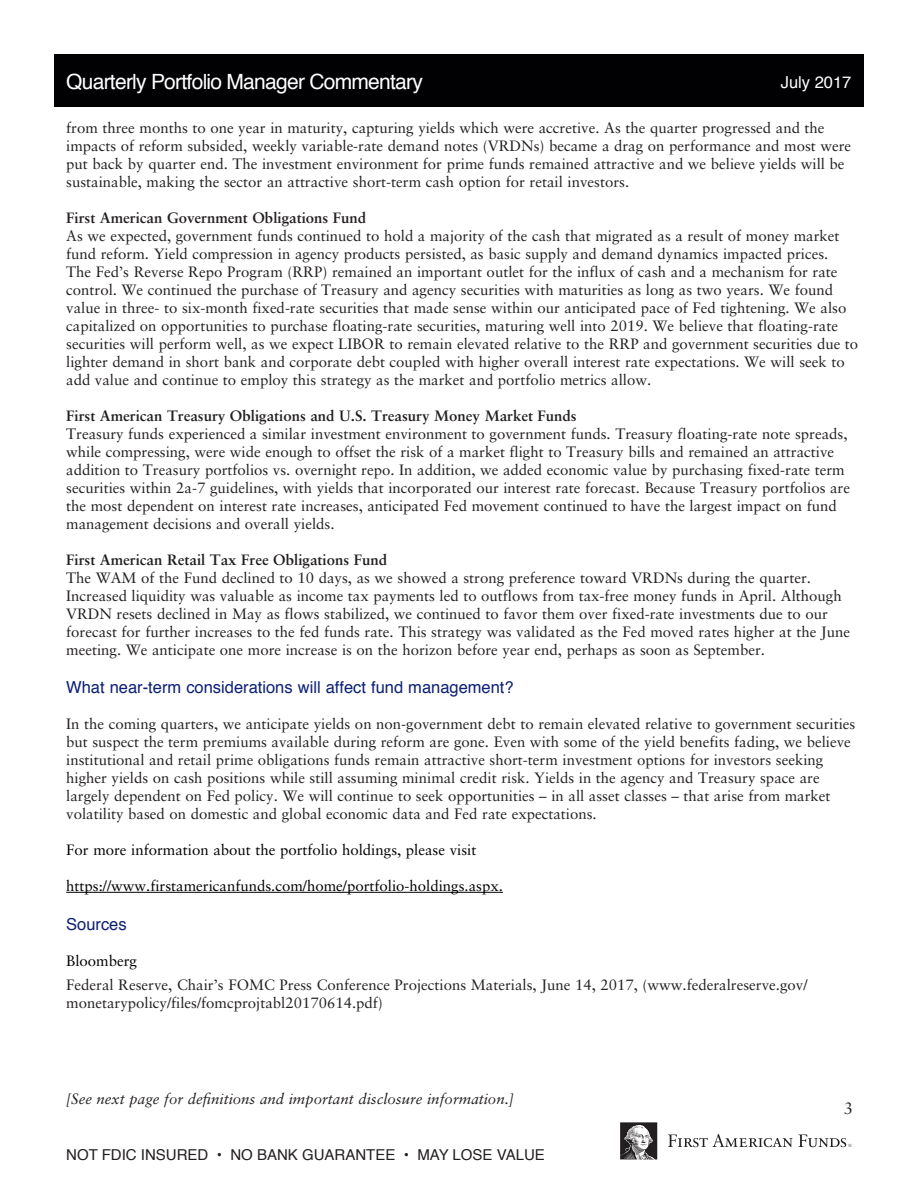
<style>
.page{position:relative;width:918px;height:1188px;background:#fff}
.page>*{position:absolute;margin:0;border:0;box-sizing:border-box;transform-origin:0 0}
.t1{font:21px "Helvetica";letter-spacing:-.035em;color:#fff}
.t2{font:16.5px "Helvetica";color:#0c2074}
.t3{font:16.5px "Helvetica";color:#fff}
.t4{font:16.5px "Sabon LT Std";color:#231f20}
.p4{font:15px/18px "Sabon LT Std";color:#231f20}
.p7{font:15px/18px "Sabon LT Std";color:#231f20}
.p4-2{font:700 15px "Sabon LT Std";color:#231f20}
.t5{font:15px "Sabon LT Std";color:#000}
.t6{font:italic 15px "Sabon LT Std";color:#231f20}
.t7{font:15px "Helvetica";color:#231f20}
</style>
<div class="page">
<div style="left:54px;top:54px;width:810px;height:52px;background:#010103"></div>
<hr style="left:66px;top:892px;width:437px;height:1px;background:#000">
<svg style="left:620px;top:1122px;width:37px;height:38px"></svg>
<svg style="left:668px;top:1134px;width:183px;height:13px"></svg>
<p class="t1" style="left:66px;top:65px;width:358px">Quarterly Portfolio Manager Commentary</p>
<p class="t3" style="left:781px;top:69px;width:72px">July 2017</p>
<p class="p4" style="left:66px;top:119px;width:787px">from three months to one year in maturity, capturing yields which were accretive. As the quarter progressed and the impacts of reform subsided, weekly variable-rate demand notes (VRDNs) became a drag on performance and most were put back by quarter end. The investment environment for prime funds remained attractive and we believe yields will be sustainable, making the sector an attractive short-term cash option for retail investors.</p>
<p class="p4-2" style="left:66px;top:208px;width:302px">First American Government Obligations Fund</p>
<p class="p4" style="left:66px;top:227px;width:794px">As we expected, government funds continued to hold a majority of the cash that migrated as a result of money market fund reform. Yield compression in agency products persisted, as basic supply and demand dynamics impacted prices.<br>The Fed’s Reverse Repo Program (RRP) remained an important outlet for the influx of cash and a mechanism for rate control. We continued the purchase of Treasury and agency securities with maturities as long as two years. We found value in three- to six-month fixed-rate securities that made sense within our anticipated pace of Fed tightening. We also capitalized on opportunities to purchase floating-rate securities, maturing well into 2019. We believe that floating-rate securities will perform well, as we expect LIBOR to remain elevated relative to the RRP and government securities due to lighter demand in short bank and corporate debt coupled with higher overall interest rate expectations. We will seek to add value and continue to employ this strategy as the market and portfolio metrics allow.</p>
<p class="p4-2" style="left:66px;top:406px;width:512px">First American Treasury Obligations and U.S. Treasury Money Market Funds</p>
<p class="p4" style="left:66px;top:425px;width:785px">Treasury funds experienced a similar investment environment to government funds. Treasury floating-rate note spreads, while compressing, were wide enough to offset the risk of a market flight to Treasury bills and remained an attractive addition to Treasury portfolios vs. overnight repo. In addition, we added economic value by purchasing fixed-rate term securities within 2a-7 guidelines, with yields that incorporated our interest rate forecast. Because Treasury portfolios are the most dependent on interest rate increases, anticipated Fed movement continued to have the largest impact on fund management decisions and overall yields.</p>
<p class="p4-2" style="left:66px;top:550px;width:322px">First American Retail Tax Free Obligations Fund</p>
<p class="p4" style="left:66px;top:569px;width:785px">The WAM of the Fund declined to 10 days, as we showed a strong preference toward VRDNs during the quarter.<br>Increased liquidity was valuable as income tax payments led to outflows from tax-free money funds in April. Although VRDN resets declined in May as flows stabilized, we continued to favor them over fixed-rate investments due to our forecast for further increases to the fed funds rate. This strategy was validated as the Fed moved rates higher at the June meeting. We anticipate one more increase is on the horizon before year end, perhaps as soon as September.</p>
<p class="t2" style="left:66px;top:674px;width:449px">What near-term considerations will affect fund management?</p>
<p class="p4" style="left:66px;top:714px;width:791px">In the coming quarters, we anticipate yields on non-government debt to remain elevated relative to government securities but suspect the term premiums available during reform are gone. Even with some of the yield benefits fading, we believe institutional and retail prime obligations funds remain attractive short-term investment options for investors seeking higher yields on cash positions while still assuming minimal credit risk. Yields in the agency and Treasury space are largely dependent on Fed policy. We will continue to seek opportunities – in all asset classes – that arise from market volatility based on domestic and global economic data and Fed rate expectations.</p>
<p class="t5" style="left:66px;top:841px;width:412px">For more information about the portfolio holdings, please visit</p>
<p class="t5" style="left:66px;top:877px;width:438px">https://www.firstamericanfunds.com/home/portfolio-holdings.aspx.</p>
<p class="t2" style="left:66px;top:912px;width:62px">Sources</p>
<p class="t5" style="left:66px;top:952px;width:72px">Bloomberg</p>
<p class="p7" style="left:66px;top:975px;width:743px">Federal Reserve, Chair’s FOMC Press Conference Projections Materials, June 14, 2017, (www.federalreserve.gov/ monetarypolicy/files/fomcprojtabl20170614.pdf)</p>
<p class="t6" style="left:66px;top:1090px;width:449px">[See next page for definitions and important disclosure information.]</p>
<p class="t7" style="left:66px;top:1143px;width:480px">NOT FDIC INSURED • NO BANK GUARANTEE • MAY LOSE VALUE</p>
<p class="t4" style="left:844px;top:1098px;width:11px">3</p>
</div>
